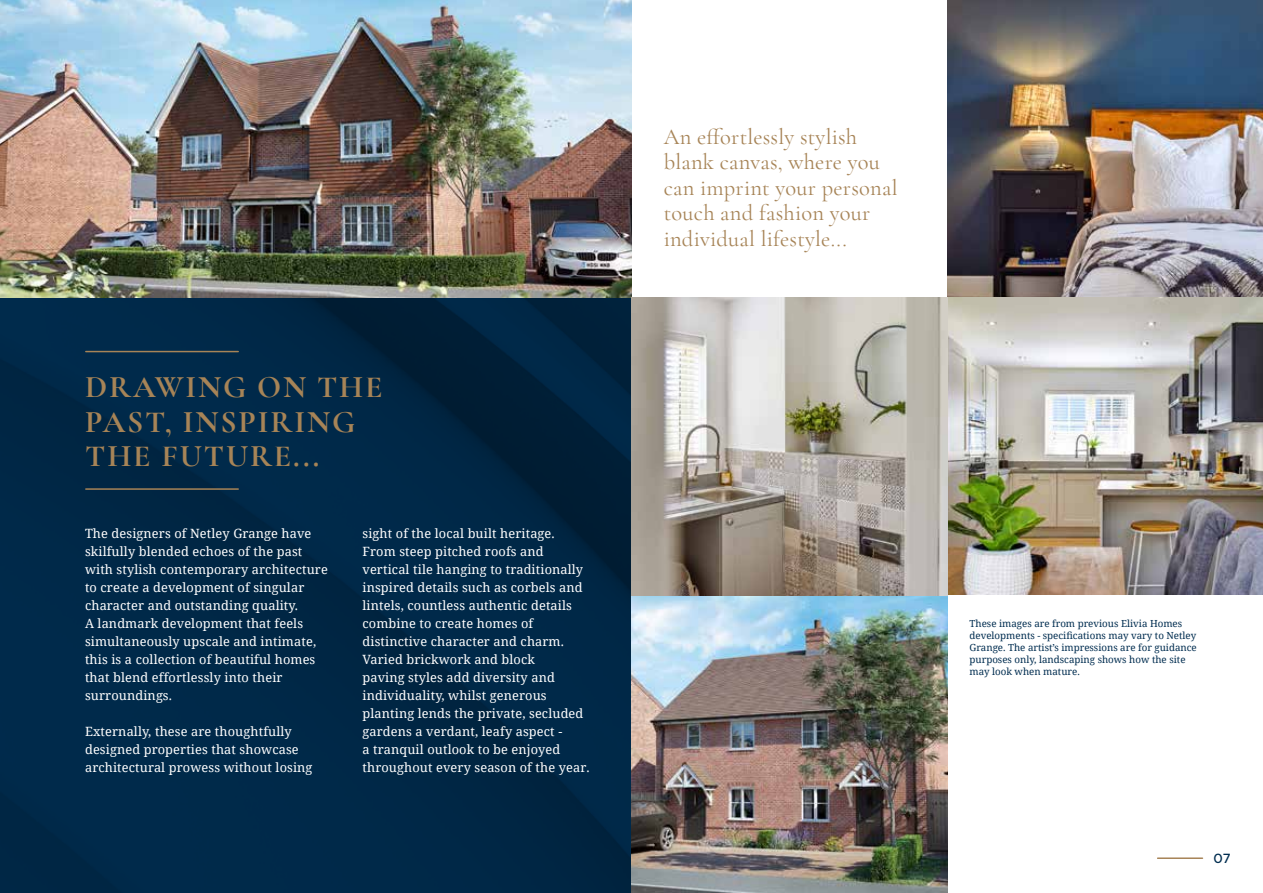
<style>
.page{position:relative;width:1263px;height:893px;background:#fff}
.page>*{position:absolute;margin:0;border:0;box-sizing:border-box;transform-origin:0 0}
.t1{font:700 31.5px/34.5px "Cormorant Garamond";letter-spacing:.06em;color:#a78457}
.t2{font:22.5px/25.5px "Cormorant Garamond";letter-spacing:.01em;color:#a78457}
.t3{font:500 13.5px "Metropolis";color:#002d50}
.t4{font:12.75px/18px "Noto Serif";letter-spacing:.01em;color:#fff}
.t5{font:9.75px/12px "Noto Serif";color:#002d50}
</style>
<div class="page">
<img style="left:0;top:298px;width:631px;height:595px">
<img style="left:0;top:0;width:631px;height:298px">
<img style="left:631px;top:298px;width:316px;height:595px">
<img style="left:947px;top:0;width:316px;height:595px">
<hr style="left:86px;top:351px;width:152px;height:1px;background:#a78457">
<hr style="left:86px;top:488px;width:152px;height:2px;background:#a78457">
<hr style="left:1157px;top:857px;width:45px;height:2px;background:#a78457">
<h1 class="t1" style="left:85px;top:370px;width:299px">DRAWING ON THE<br>PAST, INSPIRING<br>THE FUTURE...</h1>
<p class="t4" style="left:85px;top:524px;width:244px">The designers of Netley Grange have skilfully blended echoes of the past with stylish contemporary architecture to create a development of singular character and outstanding quality.<br>A landmark development that feels simultaneously upscale and intimate, this is a collection of beautiful homes that blend effortlessly into their surroundings.</p>
<p class="t4" style="left:85px;top:722px;width:229px">Externally, these are thoughtfully designed properties that showcase architectural prowess without losing</p>
<p class="t4" style="left:362px;top:524px;width:229px">sight of the local built heritage.<br>From steep pitched roofs and vertical tile hanging to traditionally inspired details such as corbels and lintels, countless authentic details combine to create homes of distinctive character and charm.<br>Varied brickwork and block<br>paving styles add diversity and individuality, whilst generous planting lends the private, secluded gardens a verdant, leafy aspect -<br>a tranquil outlook to be enjoyed throughout every season of the year.</p>
<h2 class="t2" style="left:664px;top:124px;width:235px">An effortlessly stylish blank canvas, where you can imprint your personal touch and fashion your individual lifestyle...</h2>
<p class="t5" style="left:969px;top:617px;width:229px">These images are from previous Elivia Homes developments - specifications may vary to Netley Grange. The artist’s impressions are for guidance purposes only, landscaping shows how the site may look when mature.</p>
<p class="t3" style="left:1213px;top:850px;width:19px">07</p>
</div>
